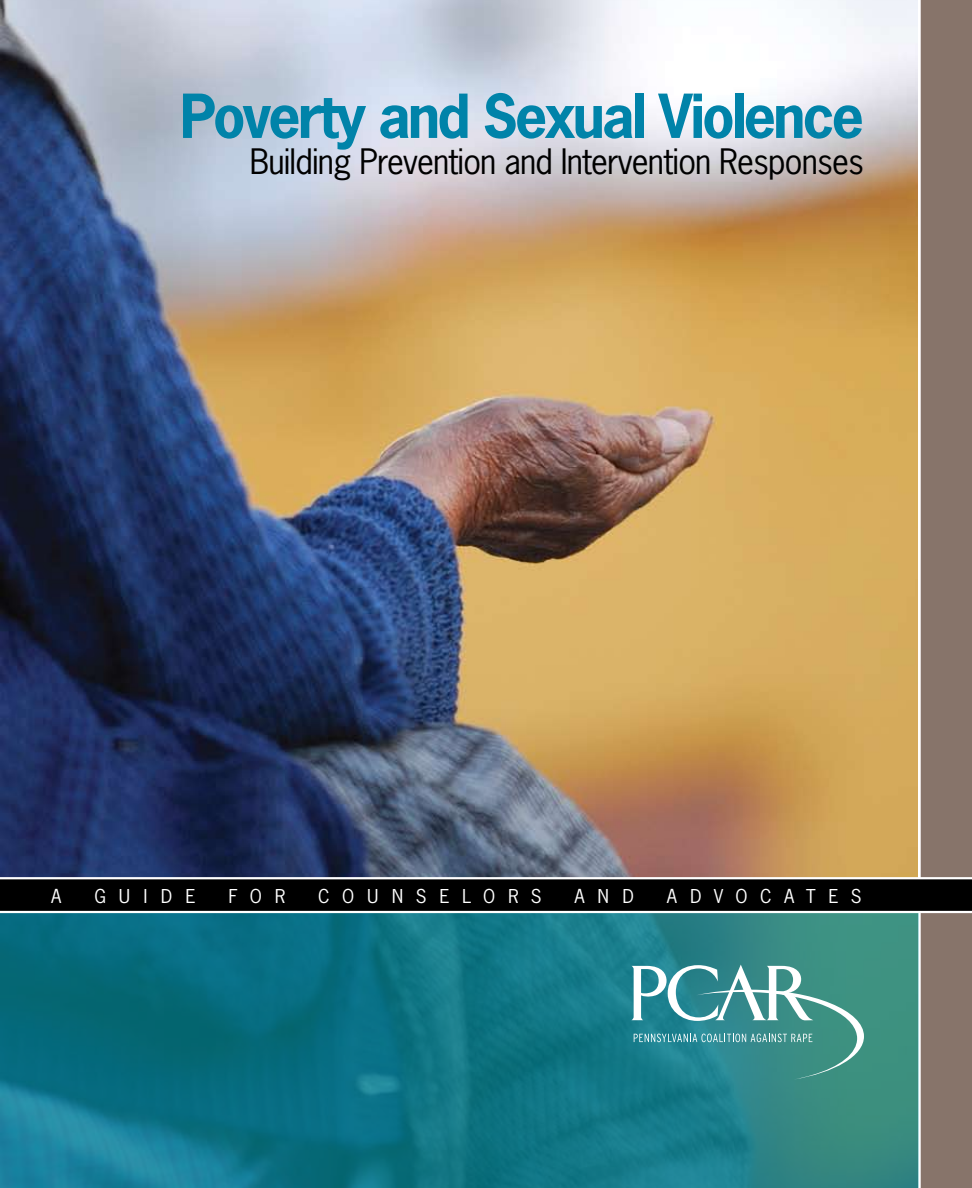
<style>
.page{position:relative;width:972px;height:1188px;background:#fff}
.page>*{position:absolute;margin:0;border:0;box-sizing:border-box;transform-origin:0 0}
.t1{font:700 57px "News Gothic Std";letter-spacing:-.05em;color:#0083a9}
.t2{font:33px "News Gothic Std";letter-spacing:-.025em;color:#000}
.t3{font:21px "News Got T";letter-spacing:.6em;color:#fff}
</style>
<div class="page">
<img style="left:0;top:0;width:918px;height:877px">
<svg style="left:0;top:913px;width:918px;height:275px;background:#157784"></svg>
<div style="left:918px;top:0;width:54px;height:1188px;background:#87746a"></div>
<svg style="left:0;top:877px;width:972px;height:36px;background:#1f1f1f"></svg>
<svg style="left:631px;top:965px;width:233px;height:115px;background:#4e9b9b"></svg>
<h1 class="t1" style="left:180px;top:79px;width:686px">Poverty and Sexual Violence</h1>
<p class="t2" style="left:250px;top:140px;width:616px">Building Prevention and Intervention Responses</p>
<p class="t3" style="left:51px;top:884px;width:12px">A</p>
<p class="t3" style="left:94px;top:884px;width:102px">GUIDE</p>
<p class="t3" style="left:228px;top:884px;width:59px">FOR</p>
<p class="t3" style="left:318px;top:884px;width:225px">COUNSELORS</p>
<p class="t3" style="left:574px;top:884px;width:61px">AND</p>
<p class="t3" style="left:667px;top:884px;width:112px">ADVOCA</p>
<p class="t3" style="left:806px;top:884px;width:57px">TES</p>
</div>
